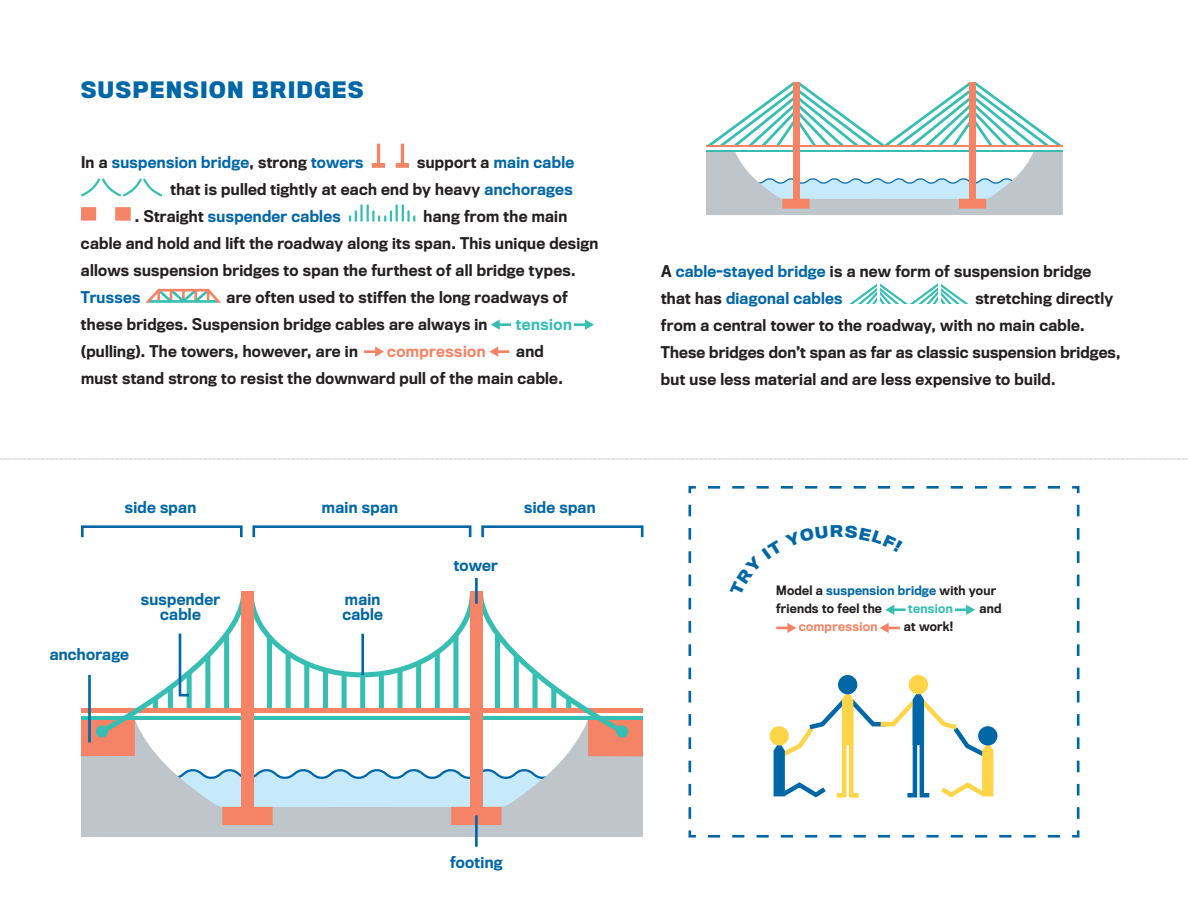
<style>
.page{position:relative;width:1188px;height:918px;background:#fff}
.page>*{position:absolute;margin:0;border:0;box-sizing:border-box;transform-origin:0 0}
.t1{font:700 21px "Titling Gothic FB Narrow";letter-spacing:.08em;color:#0067a7}
.t2{font:500 15px/27px "Titling Gothic FB Narrow";letter-spacing:.02em;color:#231f20}
.t3{font:500 15px/15px "Titling Gothic FB Narrow";letter-spacing:.02em;color:#0067a7;text-align:center}
.t4{font:500 15px "Titling Gothic FB Narrow";letter-spacing:.03em;color:#f48465}
.t5{font:500 15px "Titling Gothic FB Narrow";letter-spacing:.03em;color:#36beb3}
.t6{font:500 12px/18px "Titling Gothic FB Narrow";letter-spacing:.02em;color:#231f20}
.t7{font:500 12px "Titling Gothic FB Narrow";letter-spacing:.03em;color:#f48465}
.t8{font:500 12px "Titling Gothic FB Narrow";letter-spacing:.03em;color:#36beb3}
.s1{color:#231f20}
.s2{color:#0067a7}
</style>
<div class="page">
<svg style="left:372px;top:144px;width:13px;height:24px"></svg>
<svg style="left:396px;top:144px;width:13px;height:24px"></svg>
<svg style="left:81px;top:178px;width:82px;height:19px"></svg>
<svg style="left:81px;top:207px;width:15px;height:14px"></svg>
<svg style="left:115px;top:207px;width:16px;height:14px"></svg>
<svg style="left:367px;top:205px;width:48px;height:16px"></svg>
<svg style="left:349px;top:211px;width:8px;height:10px"></svg>
<hr style="left:360px;top:205px;width:3px;height:16px;background:#36beb3">
<svg style="left:145px;top:288px;width:76px;height:15px"></svg>
<svg style="left:491px;top:320px;width:20px;height:10px"></svg>
<svg style="left:574px;top:320px;width:20px;height:10px"></svg>
<svg style="left:364px;top:347px;width:20px;height:10px"></svg>
<svg style="left:489px;top:347px;width:20px;height:10px"></svg>
<svg style="left:849px;top:283px;width:120px;height:21px"></svg>
<hr style="left:877px;top:283px;width:3px;height:22px;background:#fff">
<hr style="left:938px;top:283px;width:3px;height:22px;background:#fff">
<svg style="left:706px;top:82px;width:356px;height:133px"></svg>
<hr style="left:706px;top:150px;width:356px;height:2px;background:#36beb3">
<hr style="left:706px;top:145px;width:356px;height:3px;background:#f48465">
<hr style="left:706px;top:147px;width:356px;height:3px;background:#fff">
<div style="left:793px;top:82px;width:7px;height:117px;background:#f48465"></div>
<div style="left:969px;top:82px;width:7px;height:117px;background:#f48465"></div>
<hr style="left:475px;top:578px;width:3px;height:26px;background:#0067a7">
<div style="left:81px;top:525px;width:162px;height:13px;border:3px solid #0067a7"></div>
<div style="left:252px;top:525px;width:219px;height:13px;border:3px solid #0067a7"></div>
<hr style="left:475px;top:815px;width:3px;height:32px;background:#0067a7">
<svg style="left:81px;top:587px;width:562px;height:250px"></svg>
<hr style="left:361px;top:634px;width:3px;height:41px;background:#0067a7">
<div style="left:481px;top:525px;width:163px;height:13px;border:3px solid #0067a7"></div>
<svg style="left:688px;top:486px;width:392px;height:352px"></svg>
<svg style="left:885px;top:605px;width:21px;height:10px"></svg>
<svg style="left:955px;top:605px;width:20px;height:10px"></svg>
<svg style="left:776px;top:623px;width:20px;height:10px"></svg>
<svg style="left:880px;top:623px;width:20px;height:10px"></svg>
<svg style="left:0;top:459px;width:1188px;height:1px"></svg>
<svg style="left:730px;top:525px;width:173px;height:71px"></svg>
<h1 class="t1" style="left:81px;top:77px;width:284px">SUSPENSION BRIDGES</h1>
<p class="t3" style="left:81px;top:155px;width:284px"><span class="s1">In a</span> suspension bridge<span class="s1">, strong</span> towers</p>
<p class="t3" style="left:417px;top:155px;width:159px"><span class="s1">support a</span> main cable</p>
<p class="t2" style="left:170px;top:176px;width:404px">that is pulled tightly at each end by heavy <span class="s2">anchorages</span></p>
<p class="t3" style="left:135px;top:209px;width:207px"><span class="s1">. Straight</span> suspender cables</p>
<p class="t2" style="left:81px;top:203px;width:519px;text-indent:343px">hang from the main cable and hold and lift the roadway along its span. This unique design allows suspension bridges to span the furthest of all bridge types.</p>
<p class="t3" style="left:81px;top:290px;width:61px">Trusses</p>
<p class="t2" style="left:81px;top:284px;width:488px;text-indent:146px">are often used to stiffen the long roadways of these bridges. Suspension bridge cables are always in</p>
<p class="t5" style="left:516px;top:315px;width:57px">tension</p>
<p class="t2" style="left:81px;top:338px;width:278px">(pulling). The towers, however, are in</p>
<p class="t4" style="left:387px;top:342px;width:100px">compression</p>
<p class="t2" style="left:81px;top:338px;width:483px;text-indent:435px">and must stand strong to resist the downward pull of the main cable.</p>
<p class="t3" style="left:125px;top:500px;width:73px">side span</p>
<p class="t3" style="left:322px;top:500px;width:78px">main span</p>
<p class="t3" style="left:454px;top:557px;width:46px">tower</p>
<p class="t3" style="left:524px;top:500px;width:73px">side span</p>
<p class="t2" style="left:661px;top:257px;width:432px">A <span class="s2">cable-stayed bridge</span> is a new form of suspension bridge that has <span class="s2">diagonal cables</span></p>
<p class="t2" style="left:661px;top:284px;width:461px;text-indent:314px">stretching directly from a central tower to the roadway, with no main cable.<br>These bridges don’t span as far as classic suspension bridges, but use less material and are less expensive to build.</p>
<p class="t3" style="left:50px;top:647px;width:81px">anchorage</p>
<p class="t3" style="left:141px;top:591px;width:81px">suspender cable</p>
<p class="t3" style="left:342px;top:591px;width:42px;text-align:left">main cable</p>
<p class="t6" style="left:776px;top:582px;width:221px">Model a <span class="s2">suspension bridge</span> with your friends to feel the</p>
<p class="t8" style="left:908px;top:601px;width:46px">tension</p>
<p class="t6" style="left:980px;top:600px;width:23px">and</p>
<p class="t3" style="left:450px;top:855px;width:54px">footing</p>
<p class="t7" style="left:799px;top:619px;width:80px">compression</p>
<p class="t6" style="left:904px;top:618px;width:51px">at work!</p>
</div>
